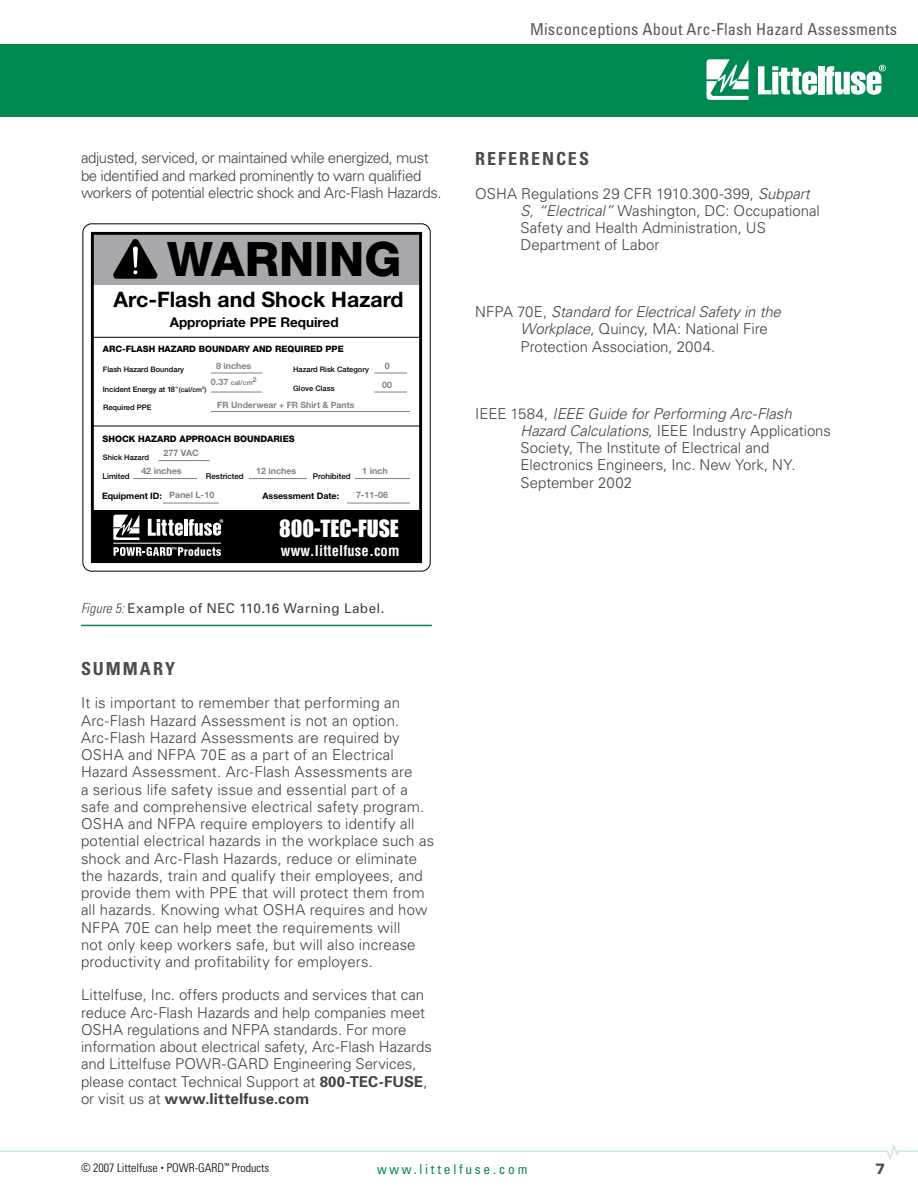
<style>
.page{position:relative;width:918px;height:1188px;background:#fff}
.page>*{position:absolute;margin:0;border:0;box-sizing:border-box;transform-origin:0 0}
.t1{font:800 47.55px "Helvetica Neue";color:#000}
.t2{font:21.75px "Impact";color:#fff}
.t3{font:700 21.3px "Helvetica Neue";color:#000}
.t4{font:700 condensed 18px "Univers";letter-spacing:.11em;color:#4c4d4f}
.t5{font:condensed 16.5px "Univers";letter-spacing:.01em;color:#58595b}
.t6{font:300 15px/17.2px "Univers";letter-spacing:.005em;color:#414142}
.t7{font:300 15px/17.2px "Univers";letter-spacing:-.03em;color:#414142}
.t8{font:700 condensed 14.7px "Helvetica";letter-spacing:.01em;color:#fff}
.t9{font:13.5px "Univers";letter-spacing:.025em;color:#414142}
.t10{font:700 13.5px "Helvetica Neue";color:#000}
.t11{font:condensed 13.5px "Univers";letter-spacing:.2em;color:#008851}
.t12{font:300 condensed 12px "Univers";color:#000}
.t13{font:800 9px "Helvetica Neue";color:#000}
.t14{font:700 8.85px/17.9px "Helvetica Neue";color:#808284}
.t15{font:800 8.85px "Helvetica Neue";color:#000}
.t16{font:700 8.85px "Helvetica Neue";color:#000}
.t17{font:700 8.7px "Helvetica Neue";color:#808284}
.t18{font:500 7.95px "Helvetica Neue";color:#000}
.t19{font:500 7.5px "Helvetica Neue";color:#000}
.t20{font:700 6.75px "Helvetica Neue";color:#808284}
.s1{font-family:"Adobe Garamond Pro";font-weight:600}
.s2{font-size:6.75px}
.s3{font-size:8.85px}
.s4{font-family:"Univers LT Std";font-weight:300;font-style:italic;font-stretch:condensed}
.s5{font-weight:700}
.s6{font-style:italic}
.s7{font-size:6px}
</style>
<div class="page">
<div style="left:82px;top:223px;width:349px;height:349px;border:1px solid #000;border-radius:9px"></div>
<div style="left:92px;top:233px;width:329px;height:52px;background:#a7a9ac"></div>
<svg style="left:113px;top:239px;width:45px;height:40px"></svg>
<svg style="left:95px;top:337px;width:323px;height:89px"></svg>
<div style="left:92px;top:510px;width:329px;height:52px;background:#000"></div>
<div style="left:91px;top:232px;width:331px;height:331px;border:3px solid #000"></div>
<svg style="left:92px;top:426px;width:329px;height:114px"></svg>
<hr style="left:113px;top:543px;width:108px;height:1px;background:#fff">
<svg style="left:114px;top:547px;width:107px;height:9px"></svg>
<hr style="left:211px;top:411px;width:199px;height:1px;background:#808284">
<hr style="left:211px;top:373px;width:51px;height:1px;background:#808284">
<hr style="left:211px;top:392px;width:51px;height:1px;background:#808284">
<hr style="left:163px;top:503px;width:247px;height:1px;background:#808284">
<div style="left:219px;top:496px;width:128px;height:10px;background:#fff"></div>
<div style="left:101px;top:366px;width:109px;height:38px;background:#fff"></div>
<hr style="left:158px;top:460px;width:52px;height:1px;background:#808284">
<hr style="left:374px;top:373px;width:33px;height:1px;background:#808284">
<hr style="left:374px;top:392px;width:33px;height:1px;background:#808284">
<hr style="left:81px;top:625px;width:351px;height:1px;background:#008851">
<div style="left:0;top:44px;width:918px;height:73px;background:#008851"></div>
<svg style="left:706px;top:59px;width:43px;height:41px"></svg>
<svg style="left:758px;top:66px;width:59px;height:29px"></svg>
<div style="left:818px;top:66px;width:6px;height:28px;background:#fff"></div>
<svg style="left:825px;top:65px;width:61px;height:30px"></svg>
<svg style="left:0;top:1144px;width:918px;height:16px"></svg>
<p class="t5" style="left:530px;top:19px;width:369px">Misconceptions About Arc-Flash Hazard Assessments</p>
<p class="t7" style="left:81px;top:149px;width:362px">adjusted, serviced, or maintained while energized, must be identified and marked prominently to warn qualified workers of potential electric shock and Arc-Flash Hazards.</p>
<h1 class="t1" style="left:167px;top:231px;width:236px">WARNING</h1>
<h3 class="t3" style="left:114px;top:286px;width:292px">Arc-Flash and Shock Hazard</h3>
<p class="t10" style="left:170px;top:314px;width:170px">Appropriate PPE Required</p>
<p class="t19" style="left:103px;top:365px;width:83px">Flash Hazard Boundary</p>
<p class="t19" style="left:103px;top:384px;width:105px">Incident Energy at 18<span class="s1">"</span><span class="s2">(cal/cm</span><sup>2</sup><span class="s2">)</span></p>
<p class="t15" style="left:103px;top:344px;width:242px">ARC-FLASH HAZARD BOUNDARY AND REQUIRED PPE</p>
<p class="t14" style="left:216px;top:357px;width:37px">8 inches</p>
<p class="t14" style="left:385px;top:357px;width:6px">0</p>
<p class="t19" style="left:293px;top:365px;width:77px">Hazard Risk Category</p>
<p class="t20" style="left:211px;top:378px;width:47px"><span class="s3">0.37</span> cal/cm2</p>
<p class="t17" style="left:217px;top:400px;width:139px">FR Underwear + FR Shirt &amp; Pants</p>
<p class="t14" style="left:382px;top:375px;width:11px">00</p>
<p class="t19" style="left:293px;top:384px;width:43px">Glove Class</p>
<p class="t19" style="left:103px;top:403px;width:50px">Required PPE</p>
<p class="t13" style="left:103px;top:434px;width:194px">SHOCK HAZARD APPROACH BOUNDARIES</p>
<p class="t18" style="left:103px;top:471px;width:29px">Limited</p>
<p class="t18" style="left:206px;top:471px;width:39px">Restricted</p>
<p class="t18" style="left:313px;top:471px;width:39px">Prohibited</p>
<p class="t14" style="left:141px;top:444px;width:59px;text-indent:22px">277 VAC<br>42 inches</p>
<p class="t14" style="left:169px;top:486px;width:47px">Panel L-10</p>
<p class="t14" style="left:356px;top:486px;width:34px">7-11-06</p>
<p class="t19" style="left:103px;top:452px;width:48px">Shick Hazard</p>
<p class="t14" style="left:256px;top:462px;width:42px">12 inches</p>
<p class="t14" style="left:362px;top:462px;width:27px">1 inch</p>
<p class="t16" style="left:102px;top:490px;width:61px">Equipment ID:</p>
<p class="t16" style="left:263px;top:490px;width:78px">Assessment Date:</p>
<h2 class="t2" style="left:279px;top:515px;width:121px">800-TEC-FUSE</h2>
<p class="t8" style="left:281px;top:542px;width:120px">www.littelfuse.com</p>
<p class="t9" style="left:81px;top:600px;width:305px"><span class="s4">Figure 5:</span> Example of NEC 110.16 Warning Label.</p>
<p class="t4" style="left:81px;top:657px;width:96px">SUMMARY</p>
<p class="t6" style="left:81px;top:694px;width:355px">It is important to remember that performing an Arc-Flash Hazard Assessment is not an option.<br>Arc-Flash Hazard Assessments are required by OSHA and NFPA 70E as a part of an Electrical Hazard Assessment. Arc-Flash Assessments are<br>a serious life safety issue and essential part of a safe and comprehensive electrical safety program.<br>OSHA and NFPA require employers to identify all potential electrical hazards in the workplace such as shock and Arc-Flash Hazards, reduce or eliminate the hazards, train and qualify their employees, and provide them with PPE that will protect them from all hazards. Knowing what OSHA requires and how NFPA 70E can help meet the requirements will<br>not only keep workers safe, but will also increase productivity and profitability for employers.</p>
<p class="t6" style="left:81px;top:986px;width:352px">Littelfuse, Inc. offers products and services that can reduce Arc-Flash Hazards and help companies meet OSHA regulations and NFPA standards. For more information about electrical safety, Arc-Flash Hazards and Littelfuse POWR-GARD Engineering Services, please contact Technical Support at <span class="s5">800-TEC-FUSE</span>, or visit us at <span class="s5">www.littelfuse.com</span></p>
<p class="t4" style="left:475px;top:148px;width:115px">REFERENCES</p>
<p class="t6" style="left:521px;top:184px;width:301px;text-indent:-45px">OSHA Regulations 29 CFR 1910.300-399, <span class="s6">Subpart S, “Electrical”</span> Washington, DC: Occupational Safety and Health Administration, US Department of Labor</p>
<p class="t6" style="left:521px;top:303px;width:262px;text-indent:-45px">NFPA 70E, <span class="s6">Standard for Electrical Safety in the<br>Workplace</span>, Quincy, MA: National Fire<br>Protection Association, 2004.</p>
<p class="t6" style="left:521px;top:404px;width:312px;text-indent:-45px">IEEE 1584, <span class="s6">IEEE Guide for Performing Arc-Flash Hazard Calculations,</span> IEEE Industry Applications Society, The Institute of Electrical and Electronics Engineers, Inc. New York, NY.<br>September 2002</p>
<p class="t12" style="left:81px;top:1160px;width:190px">© 2007 Littelfuse <span class="s7">•</span> POWR-GARD<sup>™</sup> Products</p>
<p class="t11" style="left:377px;top:1160px;width:152px">www.littelfuse.com</p>
</div>
